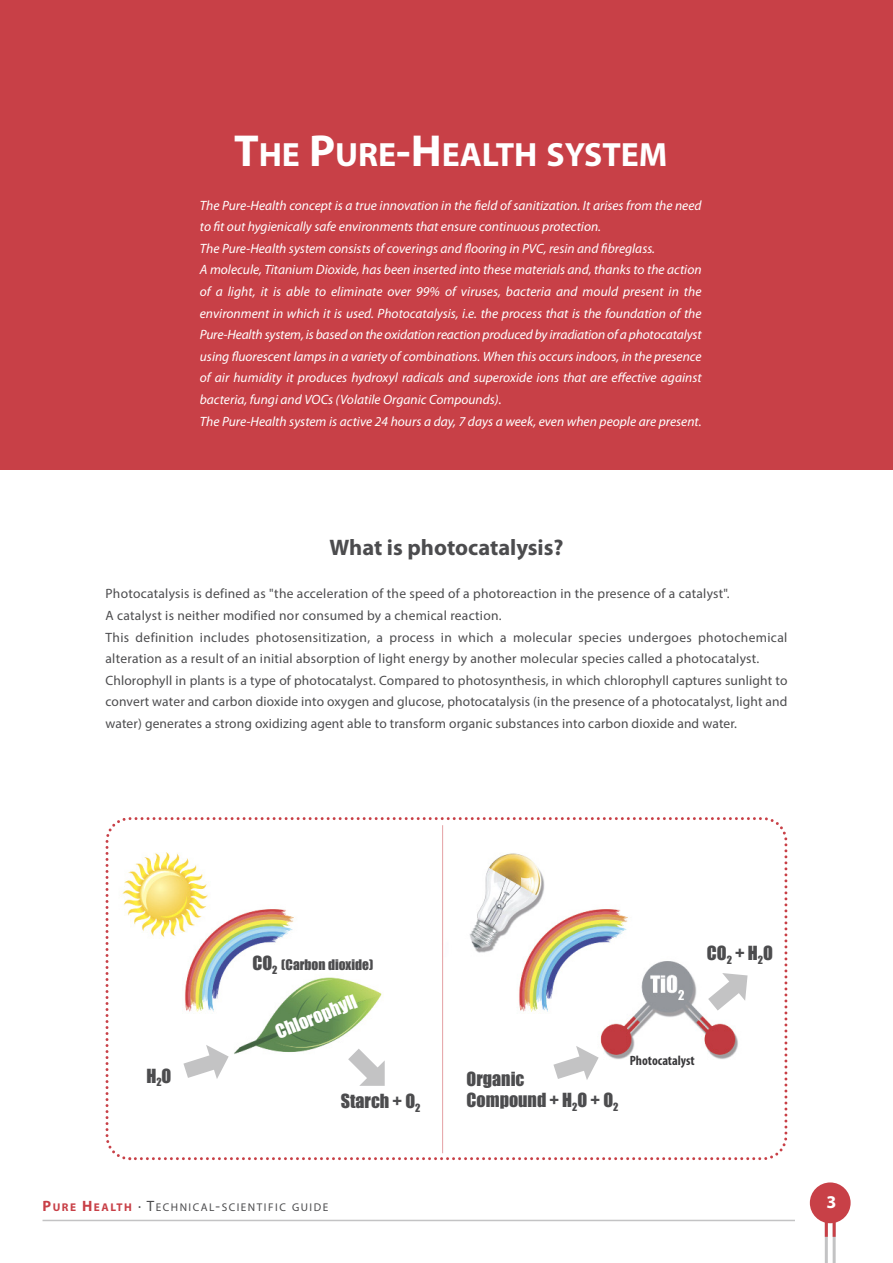
<style>
.page{position:relative;width:893px;height:1263px;background:#fff}
.page>*{position:absolute;margin:0;border:0;box-sizing:border-box;transform-origin:0 0}
.t1{font:700 33.75px "Myriad Pro";color:#fff}
.t2{font:700 22.5px "Myriad Pro";color:#4c4c4e}
.t3{font:18px/21.6px "Impact";color:#4c4c4e}
.t4{font:18px "Impact";color:#fff}
.t5{font:700 18px "Myriad Pro";color:#fff}
.t6{font:italic 13.5px/21.6px "Myriad Pro";color:#fff}
.t7{font:13.5px/21.6px "Myriad Pro";letter-spacing:.015em;color:#4c4c4e}
.t8{font:13.5px "Impact";color:#4c4c4e}
.t9{font:700 condensed 13.5px "Myriad Pro";color:#39383a}
.t10{font:11.25px "Myriad Pro";letter-spacing:.135em;color:#4c4c4e}
.s1{font-size:45px}
.s2{font-size:18px}
.s3{font-weight:700;font-size:15px;color:#c84047}
.s4{font-weight:700;color:#c84047}
.s5{font-size:15px}
</style>
<div class="page">
<div style="left:0;top:0;width:893px;height:470px;background:#c84047"></div>
<hr style="left:825px;top:1213px;width:3px;height:50px;background:#c3c3c4">
<hr style="left:833px;top:1213px;width:3px;height:50px;background:#c3c3c4">
<div style="left:810px;top:1182px;width:41px;height:41px;background:#c84047;border-radius:50%"></div>
<hr style="left:825px;top:1213px;width:3px;height:24px;background:#c84047">
<hr style="left:833px;top:1213px;width:3px;height:24px;background:#c84047">
<hr style="left:43px;top:1220px;width:752px;height:1px;background:#c3c3c4">
<svg style="left:105px;top:817px;width:683px;height:344px"></svg>
<svg style="left:348px;top:1049px;width:37px;height:37px"></svg>
<svg style="left:183px;top:1045px;width:46px;height:34px"></svg>
<svg style="left:553px;top:1046px;width:46px;height:34px"></svg>
<svg style="left:708px;top:973px;width:39px;height:37px"></svg>
<hr style="left:442px;top:825px;width:1px;height:328px;background:#e4a0a3">
<h1 class="t1" style="left:234px;top:142px;width:435px"><span class="s1">T</span>HE <span class="s1">P</span>URE<span class="s1">-H</span>EALTH SYSTEM</h1>
<p class="t6" style="left:200px;top:195px;width:503px">The Pure-Health concept is a true innovation in the field of sanitization. It arises from the need to fit out hygienically safe environments that ensure continuous protection.<br>The Pure-Health system consists of coverings and flooring in PVC, resin and fibreglass.<br>A molecule, Titanium Dioxide, has been inserted into these materials and, thanks to the action of a light, it is able to eliminate over 99% of viruses, bacteria and mould present in the environment in which it is used. Photocatalysis, i.e. the process that is the foundation of the Pure-Health system, is based on the oxidation reaction produced by irradiation of a photocatalyst using fluorescent lamps in a variety of combinations. When this occurs indoors, in the presence of air humidity it produces hydroxyl radicals and superoxide ions that are effective against bacteria, fungi and VOCs (Volatile Organic Compounds).<br>The Pure-Health system is active 24 hours a day, 7 days a week, even when people are present.</p>
<h2 class="t2" style="left:329px;top:539px;width:236px">WHAT IS PHOTOCATALYSIS?</h2>
<p class="t7" style="left:106px;top:584px;width:683px">Photocatalysis is defined as "the acceleration of the speed of a photoreaction in the presence of a catalyst".<br>a catalyst is neither modified nor consumed by a chemical reaction.<br>This definition includes photosensitization, a process in which a molecular species undergoes photochemical alteration as a result of an initial absorption of light energy by another molecular species called a photocatalyst. chlorophyll in plants is a type of photocatalyst. compared to photosynthesis, in which chlorophyll captures sunlight to convert water and carbon dioxide into oxygen and glucose, photocatalysis (in the presence of a photocatalyst, light and water) generates a strong oxidizing agent able to transform organic substances into carbon dioxide and water.</p>
<h3 class="t3" style="left:146px;top:1065px;width:27px">H<sub>2</sub>O</h3>
<p class="t8" style="left:253px;top:958px;width:122px"><span class="s2">CO</span><sub>2</sub> (Carbon dioxide)</p>
<h3 class="t4" style="left:273px;top:1023px;width:87px;rotate:-22deg">Chlorophyll</h3>
<h3 class="t3" style="left:341px;top:1091px;width:81px">Starch + O<sub>2</sub></h3>
<h3 class="t3" style="left:707px;top:943px;width:68px">CO<sub>2</sub> + H<sub>2</sub>O</h3>
<h3 class="t3" style="left:467px;top:1068px;width:153px">Organic<br>Compound + H<sub>2</sub>O + O<sub>2</sub></h3>
<p class="t9" style="left:630px;top:1055px;width:67px">Photocatalyst</p>
<p class="t10" style="left:43px;top:1203px;width:287px"><span class="s3">P</span><span class="s4">URE</span> <span class="s3">H</span><span class="s4">EALTH</span> <span class="s5">· T</span>echnical<span class="s5">-</span>ScienTific guide</p>
<h3 class="t5" style="left:826px;top:1195px;width:11px">3</h3>
</div>
